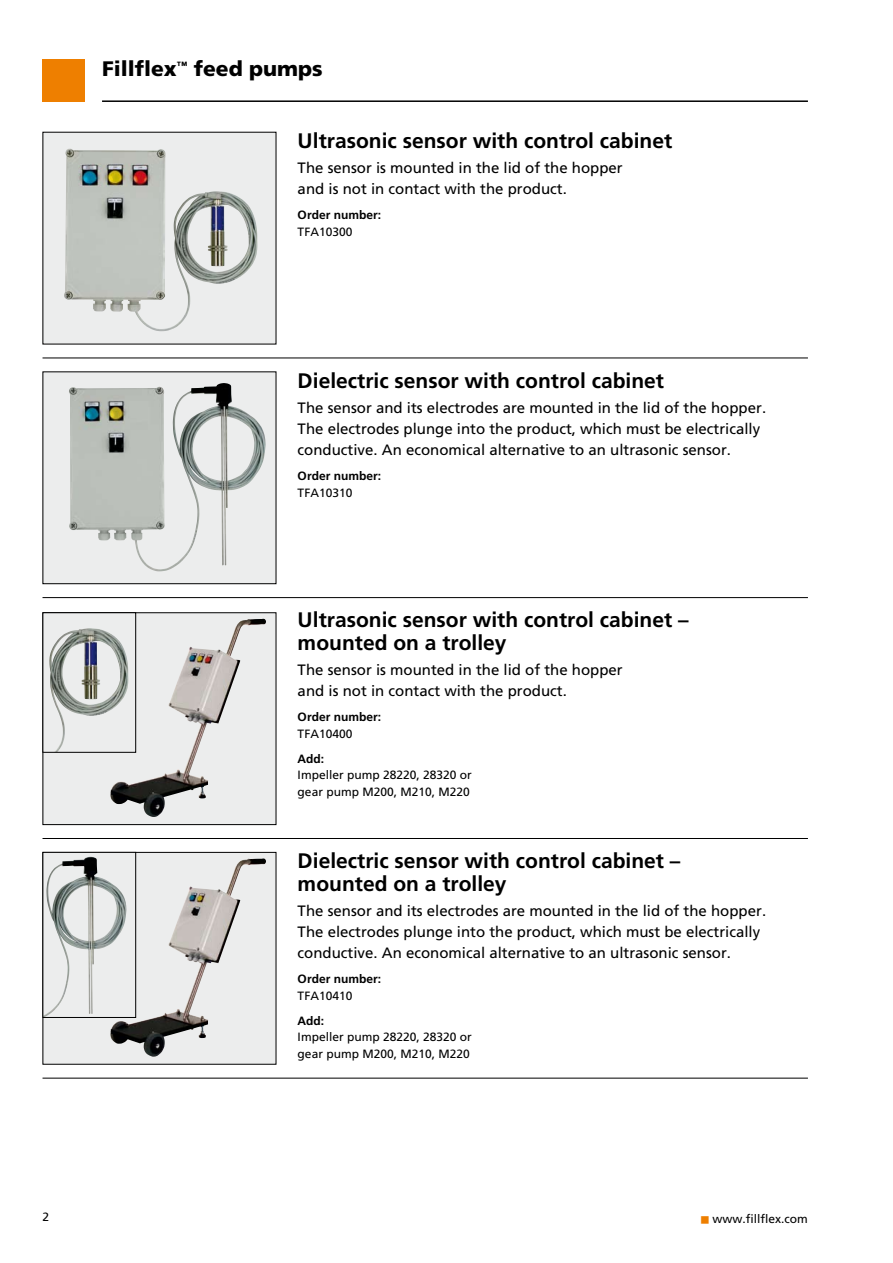
<style>
.page{position:relative;width:893px;height:1263px;background:#fff}
.page>*{position:absolute;margin:0;border:0;box-sizing:border-box;transform-origin:0 0}
.t1{font:700 21px/22.5px "Frutiger";color:#000}
.t2{font:900 21px "Frutiger";color:#000}
.t3{font:15px/21px "Frutiger";color:#000}
.t4{font:12px/16.5px "Frutiger";color:#000}
.t5{font:700 12px "Frutiger";color:#000}
.s1{font-family:"Universal Newswith Comm Pi";font-size:15px;color:#ee7f00}
</style>
<div class="page">
<hr style="left:43px;top:358px;width:765px;height:1px;background:#000">
<hr style="left:43px;top:597px;width:765px;height:1px;background:#000">
<div style="left:43px;top:132px;width:233px;height:212px;background:#eceded"></div>
<img style="left:64px;top:149px;width:193px;height:182px">
<div style="left:43px;top:372px;width:233px;height:212px;background:#eceded"></div>
<img style="left:69px;top:383px;width:153px;height:186px">
<hr style="left:43px;top:838px;width:765px;height:1px;background:#000">
<hr style="left:43px;top:1078px;width:765px;height:1px;background:#000">
<div style="left:43px;top:613px;width:233px;height:212px;background:#eceded"></div>
<img style="left:110px;top:619px;width:152px;height:185px">
<div style="left:43px;top:612px;width:233px;height:213px;border:1px solid #000"></div>
<div style="left:43px;top:613px;width:93px;height:139px;background:#eceded"></div>
<img style="left:49px;top:628px;width:79px;height:123px">
<div style="left:43px;top:612px;width:93px;height:141px;border:1px solid #000"></div>
<div style="left:43px;top:852px;width:233px;height:212px;background:#eceded"></div>
<img style="left:110px;top:859px;width:152px;height:185px">
<div style="left:43px;top:852px;width:93px;height:165px;background:#eceded"></div>
<img style="left:45px;top:857px;width:81px;height:159px">
<div style="left:43px;top:852px;width:93px;height:166px;border:1px solid #000"></div>
<div style="left:43px;top:60px;width:42px;height:42px;background:#ee7f00"></div>
<hr style="left:102px;top:100px;width:706px;height:2px;background:#000">
<h1 class="t2" style="left:102px;top:56px;width:222px">Fillflex<sup>™</sup> feed pumps</h1>
<h1 class="t1" style="left:298px;top:129px;width:376px">Ultrasonic sensor with control cabinet</h1>
<p class="t3" style="left:298px;top:158px;width:327px">The sensor is mounted in the lid of the hopper and is not in contact with the product.</p>
<p class="t5" style="left:298px;top:208px;width:85px">Order number:</p>
<p class="t4" style="left:298px;top:223px;width:56px">TFA10300</p>
<h1 class="t1" style="left:298px;top:369px;width:368px">Dielectric sensor with control cabinet</h1>
<p class="t3" style="left:298px;top:397px;width:470px">The sensor and its electrodes are mounted in the lid of the hopper.<br>The electrodes plunge into the product, which must be electrically conductive. An economical alternative to an ultrasonic sensor.</p>
<p class="t5" style="left:298px;top:469px;width:85px">Order number:</p>
<p class="t4" style="left:298px;top:484px;width:56px">TFA10310</p>
<h1 class="t1" style="left:298px;top:609px;width:392px">Ultrasonic sensor with control cabinet – mounted on a trolley</h1>
<p class="t3" style="left:298px;top:659px;width:327px">The sensor is mounted in the lid of the hopper and is not in contact with the product.</p>
<p class="t5" style="left:298px;top:710px;width:85px">Order number:</p>
<p class="t4" style="left:298px;top:725px;width:56px">TFA10400</p>
<p class="t5" style="left:298px;top:751px;width:28px">Add:</p>
<p class="t4" style="left:298px;top:767px;width:176px">Impeller pump 28220, 28320 or gear pump M200, M210, M220</p>
<h1 class="t1" style="left:298px;top:849px;width:384px">Dielectric sensor with control cabinet – mounted on a trolley</h1>
<p class="t3" style="left:298px;top:900px;width:470px">The sensor and its electrodes are mounted in the lid of the hopper.<br>The electrodes plunge into the product, which must be electrically conductive. An economical alternative to an ultrasonic sensor.</p>
<p class="t5" style="left:298px;top:972px;width:85px">Order number:</p>
<p class="t4" style="left:298px;top:987px;width:56px">TFA10410</p>
<p class="t5" style="left:298px;top:1013px;width:28px">Add:</p>
<p class="t4" style="left:298px;top:1028px;width:176px">Impeller pump 28220, 28320 or gear pump M200, M210, M220</p>
<p class="t4" style="left:43px;top:1209px;width:8px">2</p>
<p class="t4" style="left:701px;top:1211px;width:109px"><span class="s1">n</span> www.fillflex.com</p>
</div>
